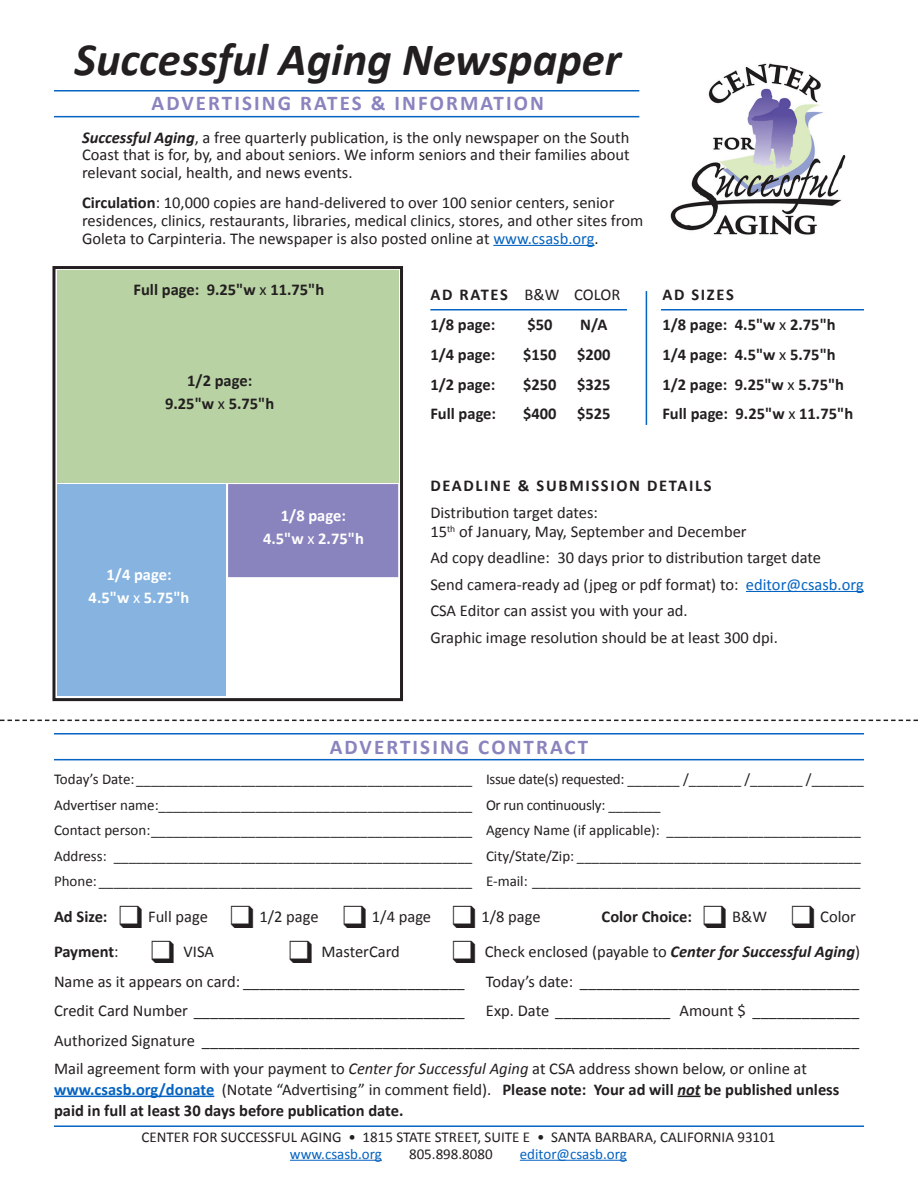
<style>
.page{position:relative;width:918px;height:1188px;background:#fff}
.page>*{position:absolute;margin:0;border:0;box-sizing:border-box;transform-origin:0 0}
.t1{font:italic 700 46.5px "Calibri";color:#231f20}
.t2{font:700 21px "Calibri";letter-spacing:.1em;color:#8983be}
.t3{font:16.5px/17.9px "Calibri";color:#231f20}
.t4{font:700 16.5px/22.5px "Calibri";color:#231f20;text-align:center}
.t5{font:700 16.5px/22.5px "Calibri";color:#fff;text-align:center}
.t6{font:700 16.5px "Calibri";letter-spacing:.1em;color:#231f20}
.t7{font:15px/25.5px "Calibri";color:#231f20}
.t8{font:15px "Calibri";color:#0563c1}
.s1{font-weight:700;font-style:italic}
.s2{font-weight:700}
.s3{color:#0563c1}
.s4{font-weight:400}
.s5{font-style:italic}
.s6{font-weight:700;color:#0563c1}
</style>
<div class="page">
<hr style="left:430px;top:309px;width:434px;height:1px;background:#0563c1">
<div style="left:628px;top:291px;width:33px;height:132px;background:#fff"></div>
<img style="left:670px;top:63px;width:176px;height:172px">
<hr style="left:493px;top:245px;width:102px;height:1px;background:#0563c1">
<hr style="left:746px;top:591px;width:118px;height:1px;background:#0563c1">
<hr style="left:54px;top:1096px;width:160px;height:1px;background:#0563c1">
<svg style="left:677px;top:1096px;width:24px;height:1px"></svg>
<hr style="left:54px;top:90px;width:585px;height:2px;background:#0563c1">
<hr style="left:54px;top:116px;width:585px;height:1px;background:#0563c1">
<hr style="left:646px;top:291px;width:1px;height:134px;background:#0563c1">
<hr style="left:290px;top:1160px;width:92px;height:1px;background:#0563c1">
<hr style="left:520px;top:1160px;width:107px;height:1px;background:#0563c1">
<hr style="left:54px;top:1125px;width:810px;height:2px;background:#0563c1">
<hr style="left:54px;top:733px;width:810px;height:2px;background:#0563c1">
<hr style="left:54px;top:759px;width:810px;height:1px;background:#0563c1">
<svg style="left:0;top:720px;width:918px;height:1px"></svg>
<div style="left:57px;top:484px;width:169px;height:212px;background:#86b3df"></div>
<div style="left:228px;top:484px;width:170px;height:93px;background:#8983be"></div>
<div style="left:57px;top:271px;width:342px;height:212px;background:#b8d2a3"></div>
<div style="left:52px;top:266px;width:351px;height:435px;border:3px solid #231f20"></div>
<p class="t1" style="left:74px;top:31px;width:548px">Successful Aging Newspaper</p>
<p class="t2" style="left:152px;top:90px;width:394px">ADVERTISING RATES &amp; INFORMATION</p>
<p class="t3" style="left:82px;top:127px;width:549px;text-align:justify"><span class="s1">Successful Aging</span>, a free quarterly publication, is the only newspaper on the South Coast that is for, by, and about seniors. We inform seniors and their families about relevant social, health, and news events.</p>
<p class="t3" style="left:82px;top:193px;width:563px"><span class="s2">Circulation</span>: 10,000 copies are hand-delivered to over 100 senior centers, senior residences, clinics, restaurants, libraries, medical clinics, stores, and other sites from<br>Goleta to Carpinteria. The newspaper is also posted online at <span class="s3">www.csasb.org</span>.</p>
<p class="t4" style="left:134px;top:277px;width:192px">Full page: 9.25"w <span class="s4">x</span> 11.75"h</p>
<p class="t4" style="left:165px;top:369px;width:111px">1/2 page:<br>9.25"w <span class="s4">x</span> 5.75"h</p>
<p class="t3" style="left:430px;top:285px;width:191px"><span class="s2">AD RATES</span> B&amp;W COLOR</p>
<p class="t4" style="left:430px;top:312px;width:67px">1/8 page:</p>
<p class="t4" style="left:527px;top:312px;width:27px">$50</p>
<p class="t4" style="left:580px;top:312px;width:29px">N/A</p>
<p class="t4" style="left:430px;top:342px;width:67px">1/4 page:</p>
<p class="t4" style="left:523px;top:342px;width:89px">$150 $200</p>
<p class="t4" style="left:430px;top:372px;width:67px">1/2 page:</p>
<p class="t4" style="left:523px;top:372px;width:89px">$250 $325</p>
<p class="t4" style="left:430px;top:402px;width:67px">Full page:</p>
<p class="t4" style="left:523px;top:402px;width:89px">$400 $525</p>
<p class="t4" style="left:662px;top:283px;width:73px">AD SIZES</p>
<p class="t4" style="left:662px;top:312px;width:175px">1/8 page: 4.5"w <span class="s4">x</span> 2.75"h</p>
<p class="t4" style="left:662px;top:342px;width:175px">1/4 page: 4.5"w <span class="s4">x</span> 5.75"h</p>
<p class="t4" style="left:662px;top:372px;width:183px">1/2 page: 9.25"w <span class="s4">x</span> 5.75"h</p>
<p class="t4" style="left:662px;top:402px;width:192px">Full page: 9.25"w <span class="s4">x</span> 11.75"h</p>
<p class="t5" style="left:89px;top:563px;width:102px">1/4 page:<br>4.5"w <span class="s4">x</span> 5.75"h</p>
<p class="t5" style="left:263px;top:504px;width:102px">1/8 page:<br>4.5"w <span class="s4">x</span> 2.75"h</p>
<p class="t6" style="left:430px;top:476px;width:283px">DEADLINE &amp; SUBMISSION DETAILS</p>
<p class="t3" style="left:430px;top:502px;width:318px;line-height:19.5px">Distribution target dates:<br>15<sup>th</sup> of January, May, September and December</p>
<p class="t3" style="left:430px;top:548px;width:392px">Ad copy deadline: 30 days prior to distribution target date</p>
<p class="t3" style="left:430px;top:574px;width:435px">Send camera-ready ad (jpeg or pdf format) to: <span class="s3">editor@csasb.org</span></p>
<p class="t3" style="left:430px;top:596px;width:349px;line-height:27px">CSA Editor can assist you with your ad.<br>Graphic image resolution should be at least 300 dpi.</p>
<p class="t2" style="left:330px;top:734px;width:260px">ADVERTISING CONTRACT</p>
<p class="t7" style="left:54px;top:766px;width:811px">Today’s Date:_____________________________________________ Issue date(s) requested: _______ /_______ /_______ /_______ Advertiser name:__________________________________________ Or run continuously: _______<br>Contact person:___________________________________________ Agency Name (if applicable): __________________________ Address: ________________________________________________ City/State/Zip: ______________________________________ Phone: __________________________________________________ E-mail: ____________________________________________</p>
<p class="t3" style="left:54px;top:907px;width:488px"><span class="s2">Ad Size:</span> ❑ Full page ❑ 1/2 page ❑ 1/4 page ❑ 1/8 page</p>
<p class="t4" style="left:602px;top:905px;width:256px">Color Choice: ❑ <span class="s4">B&amp;W</span> ❑ <span class="s4">Color</span></p>
<p class="t4" style="left:54px;top:939px;width:162px">Payment<span class="s4">:</span> ❑ <span class="s4">VISA</span></p>
<p class="t3" style="left:289px;top:942px;width:113px">❑ MasterCard</p>
<p class="t3" style="left:452px;top:942px;width:409px">❑ Check enclosed (payable to <span class="s1">Center for Successful Aging</span>)</p>
<p class="t3" style="left:54px;top:971px;width:412px">Name as it appears on card: ___________________________</p>
<p class="t3" style="left:486px;top:971px;width:375px">Today’s date: __________________________________</p>
<p class="t3" style="left:54px;top:1001px;width:412px">Credit Card Number _________________________________</p>
<p class="t3" style="left:486px;top:1001px;width:375px">Exp. Date ______________ Amount $ _____________</p>
<p class="t3" style="left:54px;top:1031px;width:807px">Authorized Signature ________________________________________________________________________________</p>
<p class="t3" style="left:54px;top:1057px;width:787px;line-height:21px">Mail agreement form with your payment to <span class="s5">Center for Successful Aging</span> at CSA address shown below, or online at <span class="s6">www.csasb.org/donate</span> (Notate “Advertising” in comment field). <span class="s2">Please note: Your ad will</span> <span class="s1">not</span> <span class="s2">be published unless paid in full at least 30 days before publication date.</span></p>
<p class="t7" style="left:290px;top:1129px;width:487px;line-height:16.2px;text-indent:-148px">CENTER FOR SUCCESSFUL AGING • 1815 STATE STREET, SUITE E • SANTA BARBARA, CALIFORNIA 93101 <span class="s3">www.csasb.org</span></p>
<p class="t7" style="left:409px;top:1140px;width:85px">805.898.8080</p>
<p class="t8" style="left:520px;top:1144px;width:109px">editor@csasb.org</p>
</div>
